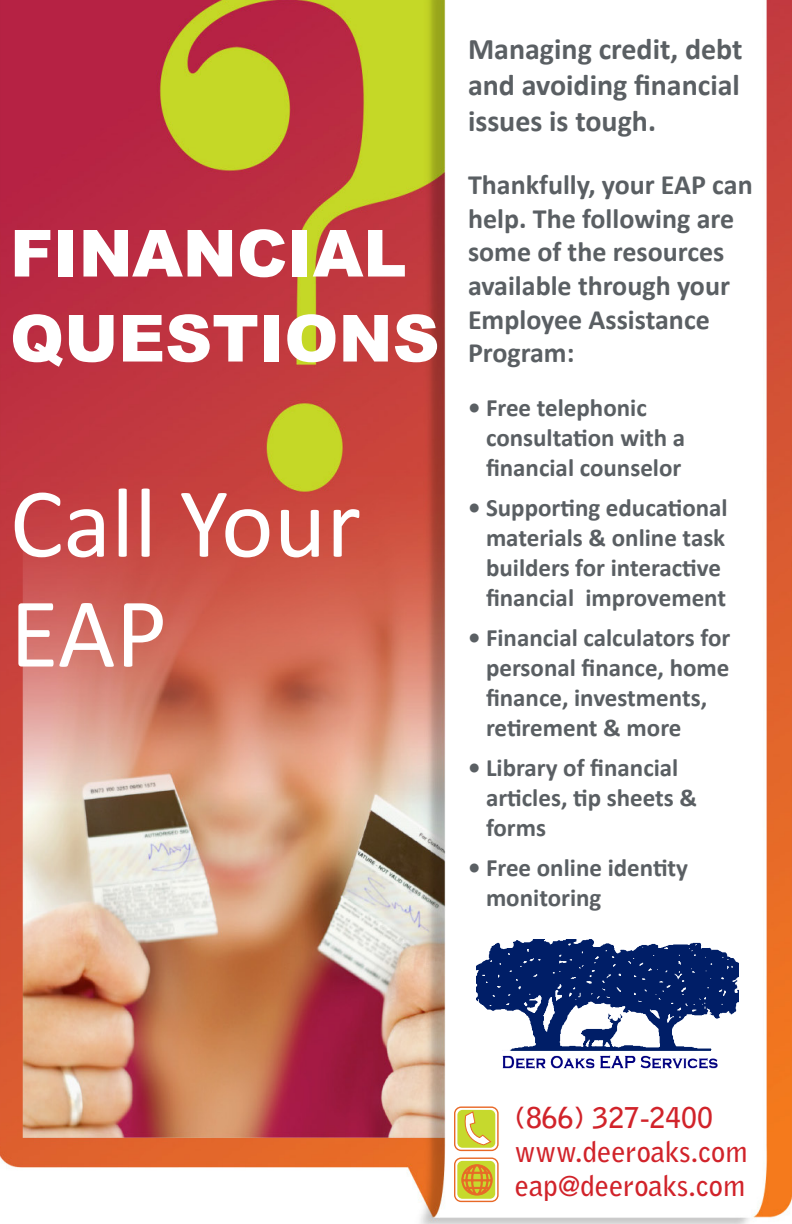
<style>
.page{position:relative;width:792px;height:1224px;background:#fff}
.page>*{position:absolute;margin:0;border:0;box-sizing:border-box;transform-origin:0 0}
.t1{font:100px "Calibri";color:#fff}
.t2{font:900 65px "Arial";color:#fff}
.t3{font:700 30px/36px "Calibri";color:#5a5f63;text-align:justify}
.t4{font:700 28.5px "Bell Gothic Std";color:#d1232a}
.t5{font:700 28px/33.6px "Calibri";color:#5a5f63}
.t6{font:700 25px/30px "Calibri";color:#5a5f63}
</style>
<div class="page">
<img style="left:0;top:0;width:792px;height:1224px">
<img style="left:476px;top:939px;width:262px;height:141px">
<svg style="left:454px;top:1106px;width:45px;height:45px"></svg>
<svg style="left:454px;top:1158px;width:45px;height:44px;background:#dcb650"></svg>
<p class="t2" style="left:10px;top:206px;width:398px">FINANCIAL</p>
<p class="t2" style="left:10px;top:291px;width:431px">QUESTIONS</p>
<p class="t1" style="left:10px;top:460px;width:353px">Call Your</p>
<p class="t1" style="left:10px;top:570px;width:159px">EAP</p>
<p class="t3" style="left:468px;top:31px;width:276px">Managing credit, debt and avoiding financial issues is tough.</p>
<p class="t5" style="left:468px;top:168px;width:286px">Thankfully, your EAP can help. The following are some of the resources available through your<br>Employee Assistance<br>Program:</p>
<p class="t6" style="left:486px;top:393px;width:201px;text-indent:-18px">• Free telephonic consultation with a financial counselor</p>
<p class="t6" style="left:486px;top:493px;width:243px;text-indent:-18px">• Supporting educational materials &amp; online task builders for interactive financial improvement</p>
<p class="t6" style="left:486px;top:623px;width:246px;text-indent:-18px">• Financial calculators for personal finance, home finance, investments, retirement &amp; more</p>
<p class="t6" style="left:486px;top:753px;width:213px;text-indent:-18px">• Library of financial articles, tip sheets &amp; forms</p>
<p class="t6" style="left:486px;top:853px;width:204px;text-indent:-18px">• Free online identity monitoring</p>
<p class="t4" style="left:515px;top:1100px;width:199px">(866) 327-2400</p>
<p class="t4" style="left:515px;top:1134px;width:234px">www.deeroaks.com</p>
<p class="t4" style="left:515px;top:1168px;width:232px">eap@deeroaks.com</p>
</div>
